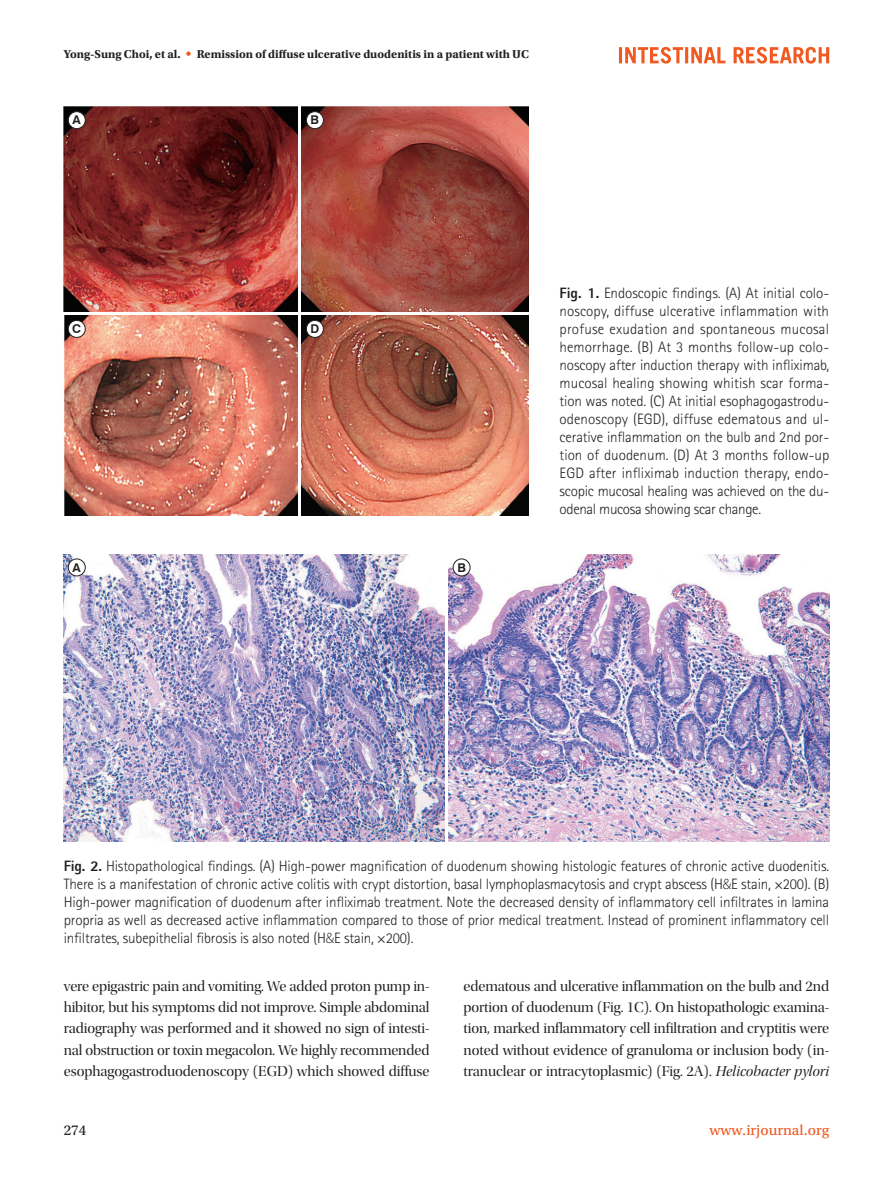
<style>
.page{position:relative;width:893px;height:1191px;background:#fff}
.page>*{position:absolute;margin:0;border:0;box-sizing:border-box;transform-origin:0 0}
.표그림제목{font:300 15px/18px "Rotis Sans Serif Std";letter-spacing:-.01em;color:#231f20;text-align:justify}
.본문{font:15px/21.3px "Utopia Std Disp";letter-spacing:-.005em;color:#231f20;text-align:justify}
.t1{font:15px "Utopia Std Capt";color:#f15921}
.t2{font:15px "Utopia Std Capt";color:#231f20}
.t3{font:700 12.15px "Swiss 721 BT";color:#231f20}
.t4{font:700 12px "Utopia Std";color:#231f20}
.s1{font-family:"Univers LT Std";font-weight:400;color:#f15921}
.s2{font-weight:800}
.s3{font-family:"Myriad Pro"}
.s4{font-family:"Utopia Std Disp It"}
</style>
<div class="page">
<svg style="left:619px;top:47px;width:210px;height:17px"></svg>
<img style="left:302px;top:315px;width:227px;height:200px">
<img style="left:64px;top:315px;width:234px;height:200px">
<img style="left:302px;top:106px;width:227px;height:205px">
<img style="left:64px;top:106px;width:234px;height:205px">
<div style="left:68px;top:112px;width:17px;height:17px;background:#fff;border-radius:50%"></div>
<div style="left:68px;top:111px;width:17px;height:18px;border:1px solid #231f20;border-radius:50%"></div>
<div style="left:306px;top:112px;width:17px;height:17px;background:#fff;border-radius:50%"></div>
<div style="left:306px;top:111px;width:18px;height:18px;border:1px solid #231f20;border-radius:50%"></div>
<div style="left:68px;top:320px;width:17px;height:17px;background:#fff;border-radius:50%"></div>
<div style="left:68px;top:320px;width:17px;height:18px;border:1px solid #231f20;border-radius:50%"></div>
<div style="left:306px;top:320px;width:17px;height:17px;background:#fff;border-radius:50%"></div>
<div style="left:306px;top:320px;width:18px;height:18px;border:1px solid #231f20;border-radius:50%"></div>
<img style="left:449px;top:554px;width:380px;height:287px">
<img style="left:64px;top:554px;width:380px;height:287px">
<div style="left:68px;top:559px;width:17px;height:17px;background:#fff;border-radius:50%"></div>
<div style="left:68px;top:558px;width:17px;height:18px;border:1px solid #231f20;border-radius:50%"></div>
<div style="left:453px;top:559px;width:17px;height:17px;background:#fff;border-radius:50%"></div>
<div style="left:453px;top:558px;width:17px;height:18px;border:1px solid #231f20;border-radius:50%"></div>
<p class="t4" style="left:64px;top:47px;width:467px">Yong-Sung Choi, et al. <span class="s1">•</span> Remission of diffuse ulcerative duodenitis in a patient with UC</p>
<p class="t3" style="left:73px;top:113px;width:10px">A</p>
<p class="t3" style="left:311px;top:113px;width:10px">B</p>
<p class="t3" style="left:72px;top:321px;width:10px">C</p>
<p class="t3" style="left:310px;top:321px;width:10px">D</p>
<p class="t3" style="left:73px;top:560px;width:10px">A</p>
<p class="t3" style="left:457px;top:560px;width:10px">B</p>
<p class="표그림제목" style="left:560px;top:284px;width:271px"><span class="s2">Fig. 1.</span> Endoscopic findings. (A) At initial colo&shy;noscopy, diffuse ulcerative inflammation with profuse exudation and spontaneous mucosal hemorrhage. (B) At 3 months follow-up colo&shy;noscopy after induction therapy with infliximab, mucosal healing showing whitish scar forma&shy;tion was noted. (C) At initial esophagogastrodu&shy;odenoscopy (EGD), diffuse edematous and ul&shy;cerative inflammation on the bulb and 2nd por&shy;tion of duodenum. (D) At 3 months follow-up EGD after infliximab induction therapy, endo&shy;scopic mucosal healing was achieved on the du&shy;odenal mucosa showing scar change.</p>
<p class="표그림제목" style="left:64px;top:857px;width:767px"><span class="s2">Fig. 2.</span> Histopathological findings. (A) High-power magnification of duodenum showing histologic features of chronic active duodenitis.<br>There is a manifestation of chronic active colitis with crypt distortion, basal lymphoplasmacytosis and crypt abscess (H<span class="s3">&amp;</span>E stain, ×200). (B)<br>High-power magnification of duodenum after infliximab treatment. Note the decreased density of inflammatory cell infiltrates in lamina propria as well as decreased active inflammation compared to those of prior medical treatment. Instead of prominent inflammatory cell infiltrates, subepithelial fibrosis is also noted (H<span class="s3">&amp;</span>E stain, ×200).</p>
<p class="본문" style="left:64px;top:975px;width:367px">vere epigastric pain and vomiting. We added proton pump in&shy;hibitor, but his symptoms did not improve. Simple abdominal radiography was performed and it showed no sign of intesti&shy;nal obstruction or toxin megacolon. We highly recommended esophagogastroduodenoscopy (EGD) which showed diffuse</p>
<p class="본문" style="left:463px;top:975px;width:367px">edematous and ulcerative inflammation on the bulb and 2nd portion of duodenum (Fig. 1C). On histopathologic examina&shy;tion, marked inflammatory cell infiltration and cryptitis were noted without evidence of granuloma or inclusion body (in&shy;tranuclear or intracytoplasmic) (Fig. 2A). <span class="s4">Helicobacter pylori</span></p>
<p class="t2" style="left:64px;top:1122px;width:24px">274</p>
<p class="t1" style="left:710px;top:1122px;width:121px">www.irjournal.org</p>
</div>
